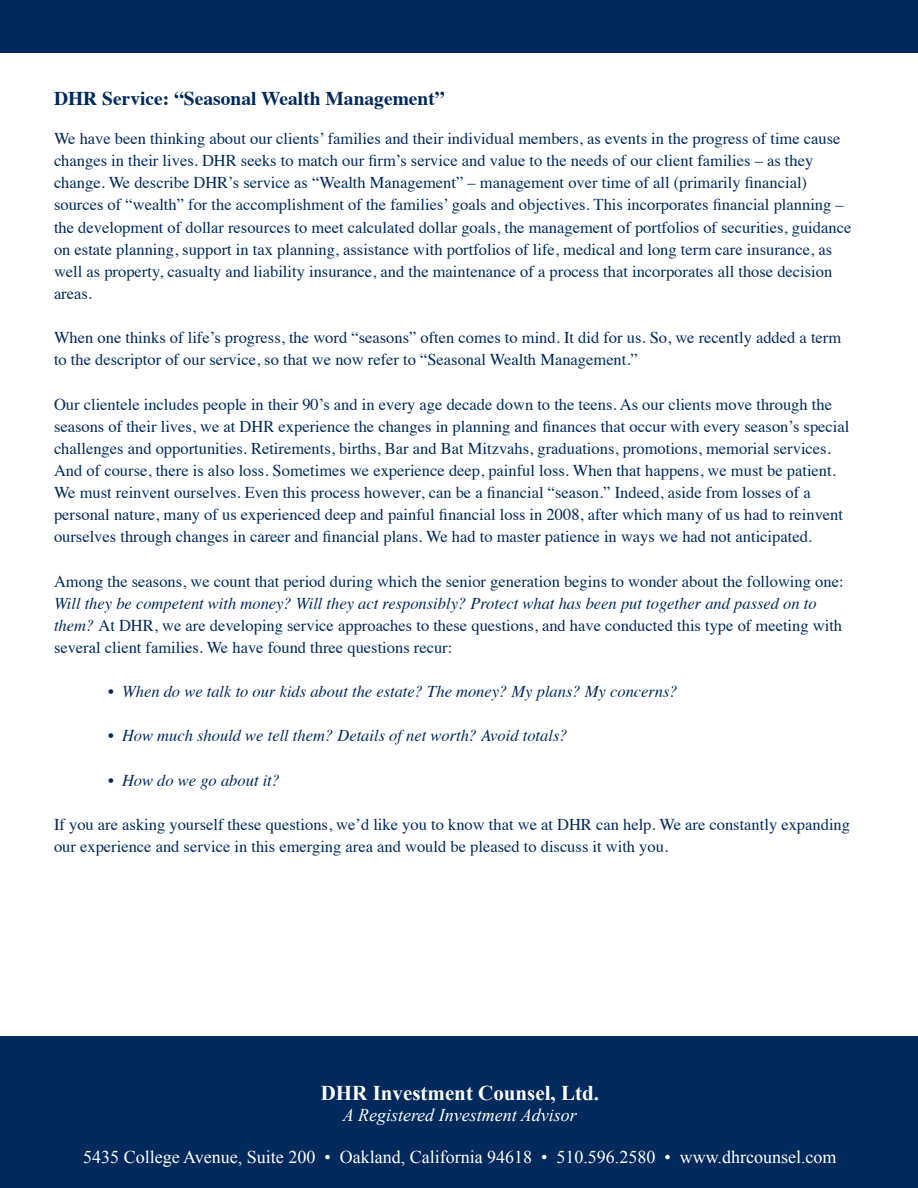
<style>
.page{position:relative;width:918px;height:1188px;background:#fff}
.page>*{position:absolute;margin:0;border:0;box-sizing:border-box;transform-origin:0 0}
.t1{font:700 21px "Times New Roman";color:#fff}
.t2{font:700 19.5px "Times";color:#00295c}
.t3{font:18px "Times New Roman";color:#fff}
.t4{font:italic 18px "Times New Roman";color:#fff}
.t5{font:16.5px/22.2px "Times";color:#00295c}
.t6{font:italic 16.5px "Times";color:#00295c}
.s1{font-style:italic}
</style>
<div class="page">
<div style="left:0;top:0;width:918px;height:52px;background:#00295c"></div>
<div style="left:0;top:1037px;width:918px;height:151px;background:#00295c"></div>
<p class="t2" style="left:54px;top:80px;width:392px">DHR Service: “Seasonal Wealth Management”</p>
<p class="t5" style="left:54px;top:126px;width:799px">We have been thinking about our clients’ families and their individual members, as events in the progress of time cause changes in their lives. DHR seeks to match our firm’s service and value to the needs of our client families – as they change. We describe DHR’s service as “Wealth Management” – management over time of all (primarily financial) sources of “wealth” for the accomplishment of the families’ goals and objectives. This incorporates financial planning – the development of dollar resources to meet calculated dollar goals, the management of portfolios of securities, guidance on estate planning, support in tax planning, assistance with portfolios of life, medical and long term care insurance, as well as property, casualty and liability insurance, and the maintenance of a process that incorporates all those decision areas.</p>
<p class="t5" style="left:54px;top:325px;width:789px">When one thinks of life’s progress, the word “seasons” often comes to mind. It did for us. So, we recently added a term to the descriptor of our service, so that we now refer to “Seasonal Wealth Management.”</p>
<p class="t5" style="left:54px;top:392px;width:797px">Our clientele includes people in their 90’s and in every age decade down to the teens. As our clients move through the seasons of their lives, we at DHR experience the changes in planning and finances that occur with every season’s special challenges and opportunities. Retirements, births, Bar and Bat Mitzvahs, graduations, promotions, memorial services.<br>And of course, there is also loss. Sometimes we experience deep, painful loss. When that happens, we must be patient.<br>We must reinvent ourselves. Even this process however, can be a financial “season.” Indeed, aside from losses of a personal nature, many of us experienced deep and painful financial loss in 2008, after which many of us had to reinvent ourselves through changes in career and financial plans. We had to master patience in ways we had not anticipated.</p>
<p class="t5" style="left:54px;top:569px;width:791px">Among the seasons, we count that period during which the senior generation begins to wonder about the following one:</p>
<p class="t5" style="left:54px;top:591px;width:790px"><span class="s1">Will they be competent with money? Will they act responsibly? Protect what has been put together and passed on to them?</span> At DHR, we are developing service approaches to these questions, and have conducted this type of meeting with several client families. We have found three questions recur:</p>
<p class="t6" style="left:108px;top:677px;width:571px">• When do we talk to our kids about the estate? The money? My plans? My concerns?</p>
<p class="t6" style="left:108px;top:722px;width:461px">• How much should we tell them? Details of net worth? Avoid totals?</p>
<p class="t6" style="left:108px;top:766px;width:174px">• How do we go about it?</p>
<p class="t5" style="left:54px;top:812px;width:798px">If you are asking yourself these questions, we’d like you to know that we at DHR can help. We are constantly expanding our experience and service in this emerging area and would be pleased to discuss it with you.</p>
<p class="t1" style="left:321px;top:1078px;width:280px">DHR Investment Counsel, Ltd.</p>
<p class="t4" style="left:343px;top:1102px;width:236px">A Registered Investment Advisor</p>
<p class="t3" style="left:83px;top:1145px;width:755px">5435 College Avenue, Suite 200 • Oakland, California 94618 • 510.596.2580 • www.dhrcounsel.com</p>
</div>
